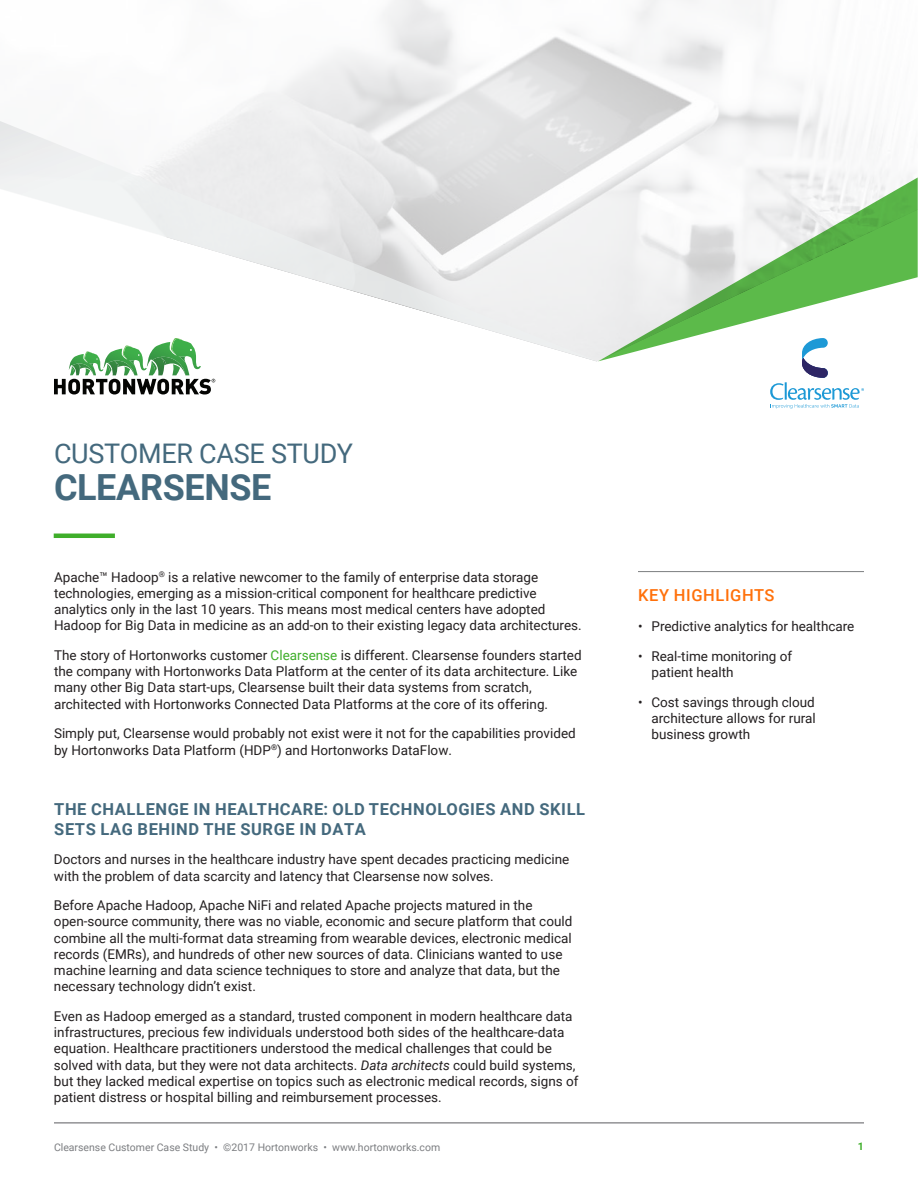
<style>
.page{position:relative;width:918px;height:1188px;background:#fff}
.page>*{position:absolute;margin:0;border:0;box-sizing:border-box;transform-origin:0 0}
.t1{font:700 36px "Roboto";letter-spacing:-.01em;color:#44697d}
.t2{font:27px "Roboto";letter-spacing:-.01em;color:#44697d}
.t3{font:700 16.5px/19.8px "Roboto";letter-spacing:.035em;color:#44697d}
.t4{font:500 16.5px "Roboto";letter-spacing:.035em;color:#ff700a}
.t5{font:13.5px/16.2px "Roboto";color:#231f20}
.t6{font:10.5px "Roboto";color:#7c7e81}
.t7{font:700 10.5px "Roboto";color:#3fae2a}
.s1{color:#3fae2a}
.s2{font-style:italic}
</style>
<div class="page">
<hr style="left:54px;top:1123px;width:810px;height:1px;background:#5c5c5f">
<hr style="left:54px;top:534px;width:61px;height:4px;background:#3fae2a">
<svg style="left:54px;top:361px;width:161px;height:33px"></svg>
<svg style="left:770px;top:361px;width:94px;height:48px"></svg>
<svg style="left:221px;top:0;width:691px;height:177px"></svg>
<hr style="left:638px;top:571px;width:226px;height:1px;background:#7c7e81">
<svg style="left:598px;top:177px;width:320px;height:184px"></svg>
<svg style="left:0;top:121px;width:598px;height:240px"></svg>
<h2 class="t2" style="left:54px;top:434px;width:300px">CUSTOMER CASE STUDY</h2>
<h1 class="t1" style="left:54px;top:462px;width:219px">CLEARSENSE</h1>
<p class="t5" style="left:54px;top:568px;width:529px">Apache™ Hadoop<sup>®</sup> is a relative newcomer to the family of enterprise data storage technologies, emerging as a mission-critical component for healthcare predictive analytics only in the last 10 years. This means most medical centers have adopted Hadoop for Big Data in medicine as an add-on to their existing legacy data architectures.</p>
<p class="t5" style="left:54px;top:647px;width:529px">The story of Hortonworks customer <span class="s1">Clearsense</span> is different. Clearsense founders started the company with Hortonworks Data Platform at the center of its data architecture. Like many other Big Data start-ups, Clearsense built their data systems from scratch, architected with Hortonworks Connected Data Platforms at the core of its offering.</p>
<p class="t5" style="left:54px;top:725px;width:523px">Simply put, Clearsense would probably not exist were it not for the capabilities provided by Hortonworks Data Platform (HDP<sup>®</sup>) and Hortonworks DataFlow.</p>
<p class="t3" style="left:54px;top:798px;width:532px">THE CHALLENGE IN HEALTHCARE: OLD TECHNOLOGIES AND SKILL<br>SETS LAG BEHIND THE SURGE IN DATA</p>
<p class="t5" style="left:54px;top:851px;width:517px">Doctors and nurses in the healthcare industry have spent decades practicing medicine with the problem of data scarcity and latency that Clearsense now solves.</p>
<p class="t5" style="left:54px;top:897px;width:520px">Before Apache Hadoop, Apache NiFi and related Apache projects matured in the open-source community, there was no viable, economic and secure platform that could combine all the multi-format data streaming from wearable devices, electronic medical records (EMRs), and hundreds of other new sources of data. Clinicians wanted to use machine learning and data science techniques to store and analyze that data, but the necessary technology didn’t exist.</p>
<p class="t5" style="left:54px;top:1008px;width:526px">Even as Hadoop emerged as a standard, trusted component in modern healthcare data infrastructures, precious few individuals understood both sides of the healthcare-data equation. Healthcare practitioners understood the medical challenges that could be solved with data, but they were not data architects. <span class="s2">Data architects</span> could build systems, but they lacked medical expertise on topics such as electronic medical records, signs of patient distress or hospital billing and reimbursement processes.</p>
<p class="t4" style="left:638px;top:584px;width:138px">KEY HIGHLIGHTS</p>
<p class="t5" style="left:638px;top:618px;width:218px">• Predictive analytics for healthcare</p>
<p class="t5" style="left:651px;top:647px;width:142px;text-indent:-14px">• Real-time monitoring of patient health</p>
<p class="t5" style="left:651px;top:693px;width:166px;text-align:justify;text-indent:-14px">• Cost savings through cloud architecture allows for rural business growth</p>
<p class="t6" style="left:54px;top:1140px;width:388px">Clearsense Customer Case Study • ©2017 Hortonworks • www.hortonworks.com</p>
<p class="t7" style="left:858px;top:1139px;width:8px">1</p>
</div>
